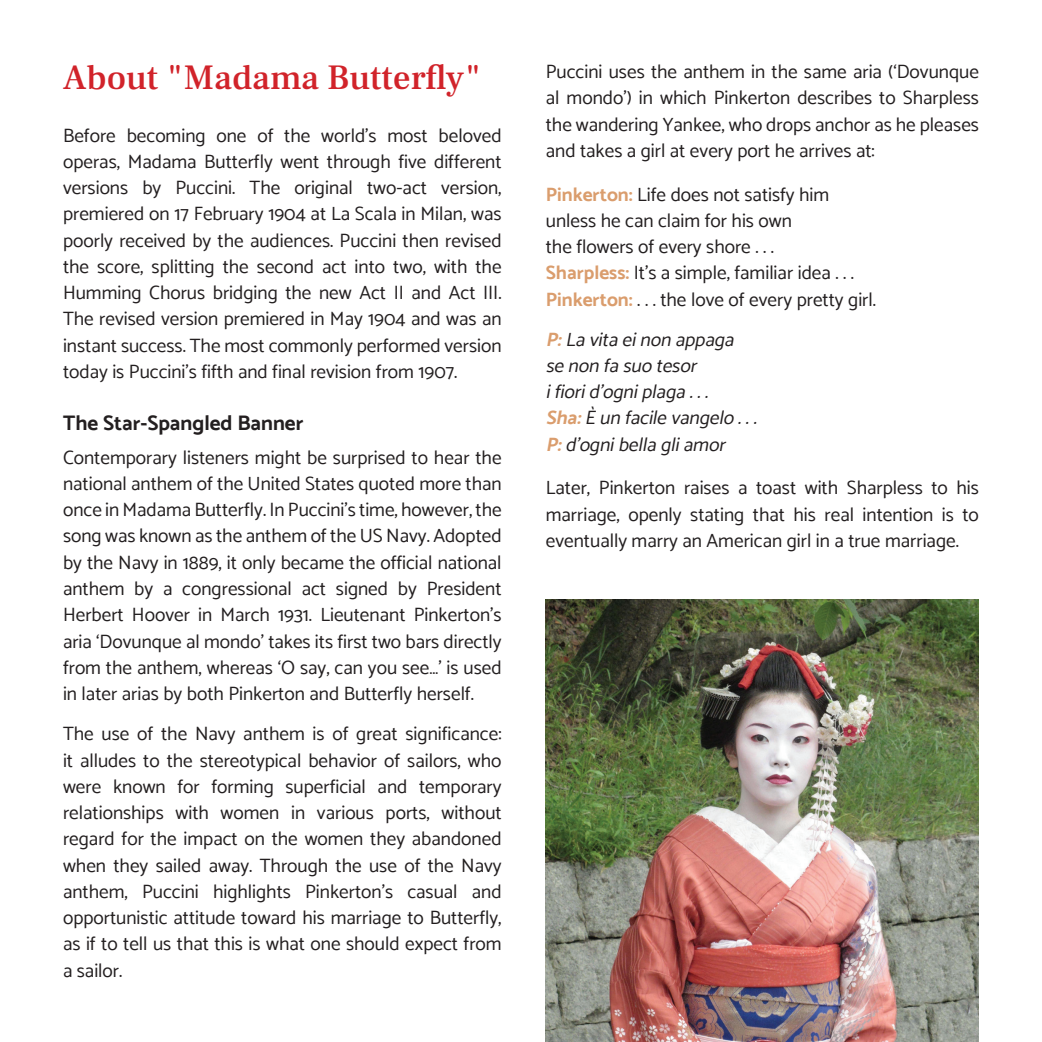
<style>
.page{position:relative;width:1042px;height:1042px;background:#fff}
.page>*{position:absolute;margin:0;border:0;box-sizing:border-box;transform-origin:0 0}
.t1{font:500 35px "Frank Ruhl Libre";color:#d1232a}
.t2{font:700 21px "Catamaran";color:#231f20}
.t3{font:19.25px/26.2px "Catamaran";color:#231f20}
.t4{font:italic 19.25px/26.2px "Catamaran";color:#231f20}
.t5{font:italic 700 19.25px "Catamaran";color:#da9d6d}
.s1{font-weight:700;color:#da9d6d}
</style>
<div class="page">
<img style="left:546px;top:600px;width:433px;height:442px">
<h1 class="t1" style="left:63px;top:56px;width:420px">About "Madama Butterfly"</h1>
<p class="t3" style="left:439px;top:122px;width:65px">beloved</p>
<p class="t3" style="left:321px;top:122px;width:57px">world s'</p>
<p class="t3" style="left:127px;top:122px;width:80px">becoming</p>
<p class="t3" style="left:284px;top:122px;width:28px">the</p>
<p class="t3" style="left:63px;top:122px;width:54px">Before</p>
<p class="t3" style="left:63px;top:148px;width:440px">operas, Madama Butterfly went through five different</p>
<p class="t3" style="left:441px;top:174px;width:62px">version,</p>
<p class="t3" style="left:257px;top:122px;width:18px">of</p>
<p class="t3" style="left:387px;top:122px;width:42px">most</p>
<p class="t3" style="left:216px;top:122px;width:32px">one</p>
<p class="t3" style="left:142px;top:174px;width:20px">by</p>
<p class="t3" style="left:249px;top:174px;width:32px">The</p>
<p class="t3" style="left:294px;top:174px;width:60px">original</p>
<p class="t3" style="left:63px;top:174px;width:440px">versions<br>premiered on 17 February 1904 at La Scala in Milan, was poorly received by the audiences. Puccini then revised the score, splitting the second act into two, with the Humming Chorus bridging the new Act II and Act III.<br>The revised version premiered in May 1904 and was an instant success. The most commonly performed version today is Puccini s’ fifth and final revision from 1907.</p>
<p class="t2" style="left:63px;top:411px;width:242px">The Star-Spangled Banner</p>
<p class="t3" style="left:63px;top:444px;width:440px;text-align:right">Contemporary listeners might be surprised to hear the national anthem of the United States quoted more than once in Madama Butterfly In. Puccini s’ time, however, the song was known as the anthem of the US Navy. Adopted by the Navy in 1889, it only became the official national President</p>
<p class="t3" style="left:175px;top:174px;width:61px">Puccini.</p>
<p class="t3" style="left:367px;top:174px;width:61px">two-act</p>
<p class="t3" style="left:63px;top:575px;width:440px">anthem<br>Herbert Hoover in March 1931. Lieutenant Pinkerton s’ aria ‘Dovunque al mondo’ takes its first two bars directly from the anthem, whereas O‘ say, can you see…’ is used in later arias by both Pinkerton and Butterfly herself.</p>
<p class="t3" style="left:63px;top:720px;width:440px;text-align:right">The use of the Navy anthem is of great significance: it alludes to the stereotypical behavior of sailors, who temporary</p>
<p class="t3" style="left:134px;top:575px;width:20px">by</p>
<p class="t3" style="left:182px;top:575px;width:111px">congressional</p>
<p class="t3" style="left:398px;top:575px;width:20px">by</p>
<p class="t3" style="left:336px;top:575px;width:54px">signed</p>
<p class="t3" style="left:302px;top:575px;width:26px">act</p>
<p class="t3" style="left:163px;top:575px;width:11px">a</p>
<p class="t3" style="left:113px;top:773px;width:54px">known</p>
<p class="t3" style="left:285px;top:773px;width:82px">superficial</p>
<p class="t3" style="left:378px;top:773px;width:31px">and</p>
<p class="t3" style="left:177px;top:773px;width:24px">for</p>
<p class="t3" style="left:211px;top:773px;width:64px">forming</p>
<p class="t3" style="left:63px;top:773px;width:40px">were</p>
<p class="t3" style="left:63px;top:799px;width:102px">relationships</p>
<p class="t3" style="left:63px;top:825px;width:440px">regard for the impact on the women they abandoned</p>
<p class="t3" style="left:63px;top:852px;width:440px">when they sailed away. Through the use of the Navy</p>
<p class="t3" style="left:472px;top:878px;width:31px">and</p>
<p class="t3" style="left:175px;top:799px;width:35px">with</p>
<p class="t3" style="left:441px;top:799px;width:62px">without</p>
<p class="t3" style="left:291px;top:799px;width:16px">in</p>
<p class="t3" style="left:317px;top:799px;width:58px">various</p>
<p class="t3" style="left:386px;top:799px;width:46px">ports,</p>
<p class="t3" style="left:221px;top:799px;width:60px">women</p>
<p class="t3" style="left:305px;top:878px;width:89px">Pinkerton s’</p>
<p class="t3" style="left:63px;top:878px;width:440px">anthem,<br>opportunistic attitude toward his marriage to Butterfly, as if to tell us that this is what one should expect from a sailor.</p>
<p class="t3" style="left:213px;top:878px;width:79px">highlights</p>
<p class="t3" style="left:407px;top:878px;width:52px">casual</p>
<p class="t3" style="left:142px;top:878px;width:58px">Puccini</p>
<p class="t3" style="left:546px;top:58px;width:435px;text-align:justify">Puccini uses the anthem in the same aria (‘Dovunque al mondo’) in which Pinkerton describes to Sharpless the wandering Yankee, who drops anchor as he pleases and takes a girl at every port he arrives at:</p>
<p class="t3" style="left:546px;top:181px;width:332px"><span class="s1">Pinkerton:</span> Life does not satisfy him unless he can claim for his own<br>the flowers of every shore ...<br><span class="s1">Sharpless</span> as'I t<span class="s1">:</span> simple, familiar idea ...<br><span class="s1">Pinkerton</span> ...<span class="s1">:</span> the love of every pretty girl.</p>
<p class="t4" style="left:546px;top:326px;width:195px"><span class="s1">:P</span> La vita ei non appaga se non fa suo tesor</p>
<p class="t4" style="left:602px;top:378px;width:113px">ogni plaga ...</p>
<p class="t4" style="left:577px;top:378px;width:187px;text-indent:-31px">i fiori 'd<br>È<span class="s1">:</span> un facile vangelo ...</p>
<p class="t5" style="left:546px;top:406px;width:38px">Sha</p>
<p class="t4" style="left:546px;top:431px;width:40px">'d<span class="s1">:P</span></p>
<p class="t3" style="left:546px;top:475px;width:435px;text-align:justify">Later, Pinkerton raises a toast with Sharpless to his marriage, openly stating that his real intention is to eventually marry an American girl in a true marriage.</p>
<p class="t4" style="left:579px;top:431px;width:153px">ogni bella gli amor</p>
</div>
